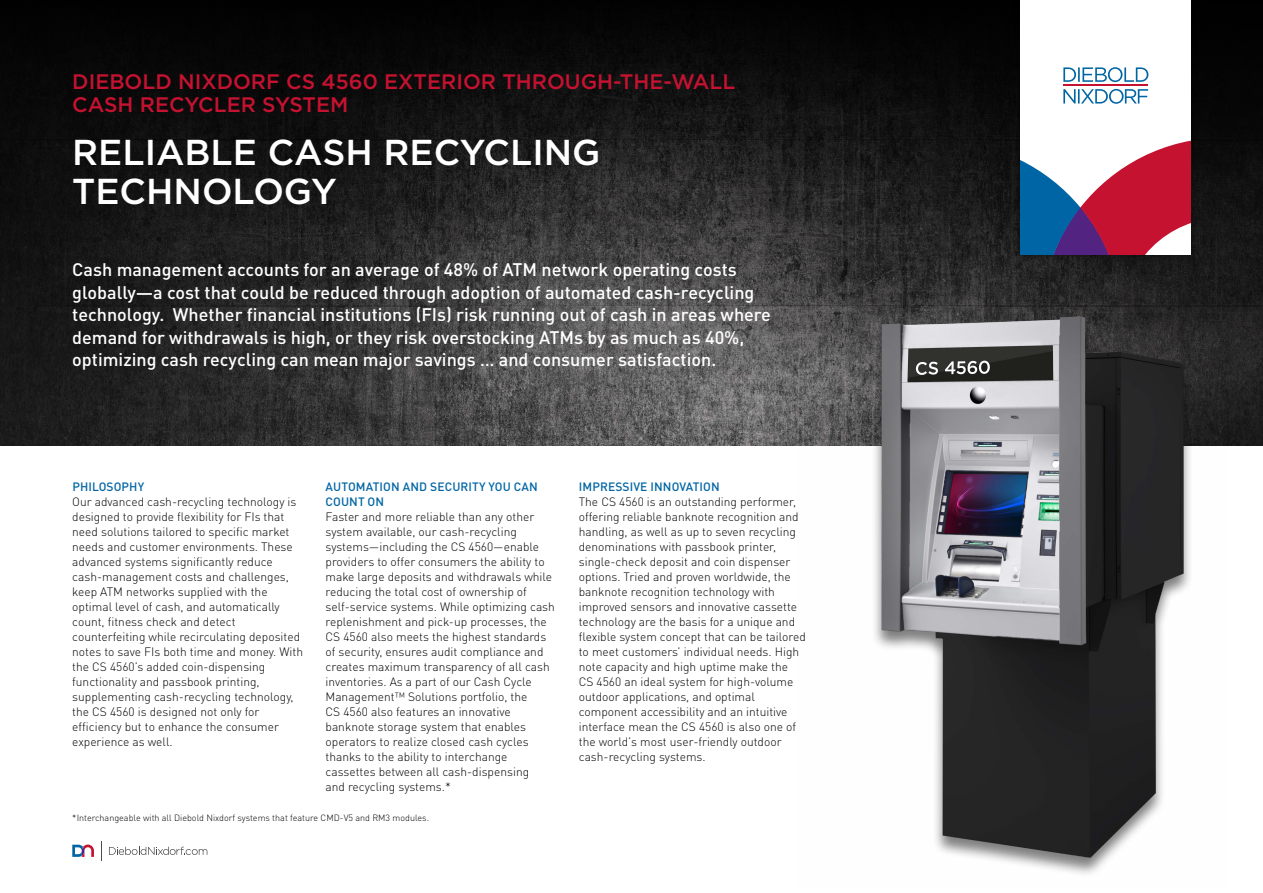
<style>
.page{position:relative;width:1263px;height:893px;background:#fff}
.page>*{position:absolute;margin:0;border:0;box-sizing:border-box;transform-origin:0 0}
.t1{font:500 36px "Gotham";color:#fff}
.t2{font:500 21px/23.1px "Gotham";color:#c41230}
.t3{font:500 18px/22.5px "DIN Pro";color:#fff}
.t4{font:300 12px/15px "DIN Pro";color:#000}
.t5{font:500 12px/15px "DIN Pro";letter-spacing:.01em;color:#0065a4}
.t6{font:300 9px "DIN Pro";color:#000}
</style>
<div class="page">
<svg style="left:0;top:0;width:1263px;height:446px;background:#222"></svg>
<img style="left:797px;top:273px;width:431px;height:601px">
<img style="left:1011px;top:0;width:190px;height:264px">
<div style="left:1021px;top:0;width:170px;height:254px;background:#fff"></div>
<hr style="left:1063px;top:85px;width:85px;height:1px;background:#c41230">
<svg style="left:1063px;top:67px;width:85px;height:15px"></svg>
<svg style="left:1063px;top:89px;width:85px;height:15px"></svg>
<svg style="left:1021px;top:140px;width:170px;height:114px"></svg>
<svg style="left:72px;top:844px;width:22px;height:13px"></svg>
<svg style="left:101px;top:841px;width:1px;height:19px"></svg>
<svg style="left:109px;top:847px;width:98px;height:8px"></svg>
<h2 class="t2" style="left:72px;top:70px;width:665px">DIEBOLD NIXDORF CS 4560 EXTERIOR THROUGH-THE-WALL<br>CASH RECYCLER SYSTEM</h2>
<h1 class="t1" style="left:72px;top:129px;width:24px">RELIABLE</h1>
<h1 class="t1" style="left:268px;top:129px;width:330px">CASH RECYCLI NG</h1>
<h1 class="t1" style="left:72px;top:168px;width:158px">TECHNOLOGY</h1>
<p class="t3" style="left:72px;top:257px;width:700px">Cash management accounts for an average of 48% of ATM network operating costs globally—a cost that could be reduced through adoption of automated cash-recycling technology. Whether financial institutions (FIs) risk running out of cash in areas where demand for withdrawals is high, or they risk overstocking ATMs by as much as 40%, optimizing cash recycling can mean major savings … and consumer satisfaction.</p>
<p class="t5" style="left:72px;top:478px;width:73px">Phi losophy</p>
<p class="t4" style="left:72px;top:493px;width:232px">Our advanced cash-recycling technology is designed to provide flexibility for FIs that need solutions tailored to specific market needs and customer environments. These advanced systems significantly reduce cash-management costs and challenges, keep ATM networks supplied with the optimal level of cash, and automatically count, fitness check and detect counterfeiting while recirculating deposited notes to save FIs both time and money. With the CS 4560’s added coin-dispensing functionality and passbook printing, supplementing cash-recycling technology, the CS 4560 is designed not only for efficiency but to enhance the consumer experience as well.</p>
<p class="t5" style="left:326px;top:478px;width:214px;text-indent:58px">on and Security You Can<br>Count On</p>
<p class="t4" style="left:326px;top:508px;width:231px">Faster and more reliable than any other system available, our cash-recycling systems—including the CS 4560—enable providers to offer consumers the ability to make large deposits and withdrawals while reducing the total cost of ownership of self-service systems. While optimizing cash replenishment and pick-up processes, the CS 4560 also meets the highest standards of security, ensures audit compliance and creates maximum transparency of all cash inventories. As a part of our Cash Cycle Management™ Solutions portfolio, the<br>CS 4560 also features an innovative banknote storage system that enables operators to realize closed cash cycles thanks to the ability to interchange cassettes between all cash-dispensing<br>and recycling systems.*</p>
<p class="t6" style="left:72px;top:811px;width:358px">*Interchangeable with all Diebold Nixdorf systems that feature CMD-V5 and RM3 modules.</p>
<p class="t5" style="left:326px;top:478px;width:38px">Automati</p>
<p class="t5" style="left:579px;top:478px;width:142px">Im pressive Innovation</p>
<p class="t4" style="left:579px;top:493px;width:228px">The CS 4560 is an outstanding performer, offering reliable banknote recognition and handling, as well as up to seven recycling denominations with passbook printer, single-check deposit and coin dispenser options. Tried and proven worldwide, the banknote recognition technology with improved sensors and innovative cassette technology are the basis for a unique and flexible system concept that can be tailored to meet customers’ individual needs. High note capacity and high uptime make the CS 4560 an ideal system for high-volume outdoor applications, and optimal component accessibility and an intuitive interface mean the CS 4560 is also one of the world’s most user-friendly outdoor cash-recycling systems.</p>
</div>
